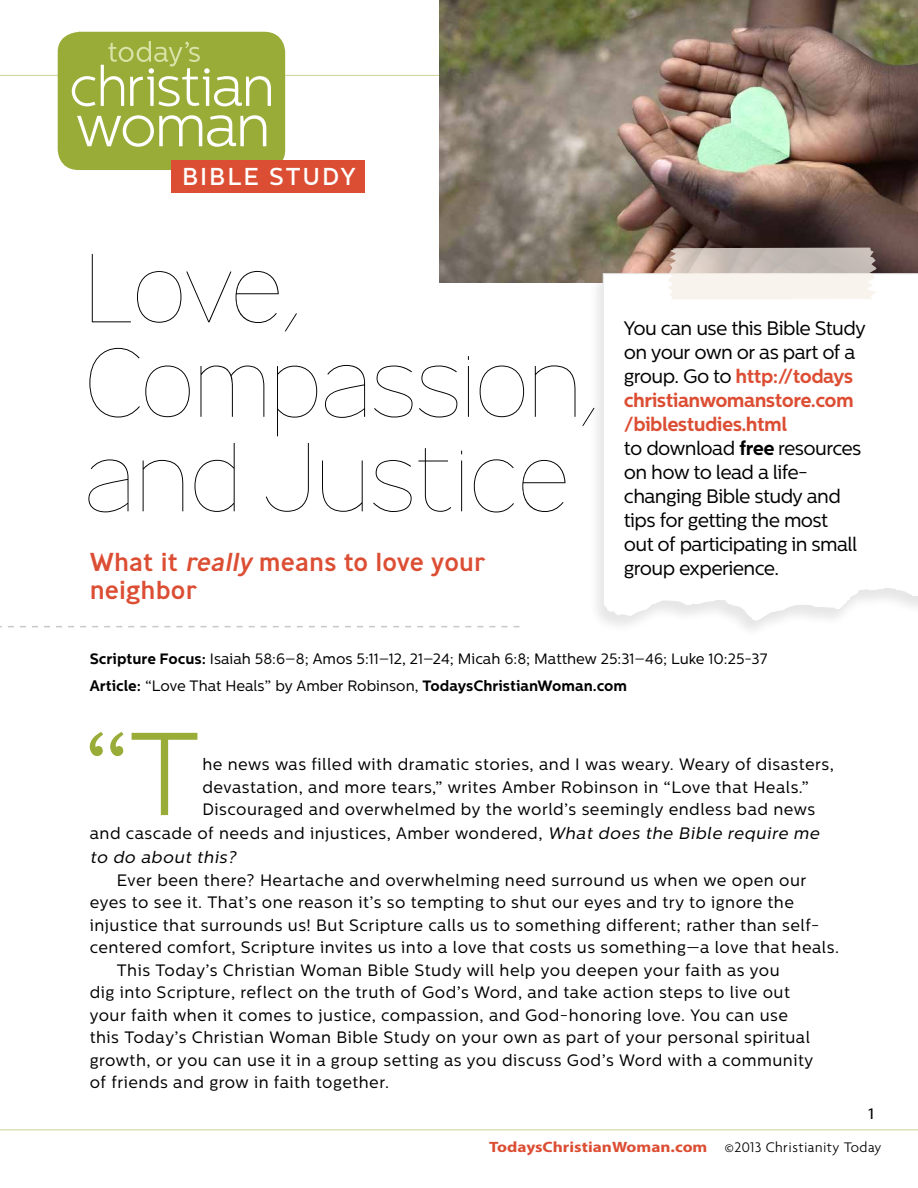
<style>
.page{position:relative;width:918px;height:1188px;background:#fff}
.page>*{position:absolute;margin:0;border:0;box-sizing:border-box;transform-origin:0 0}
.t1{font:300 117.45px "Centrale Sans";color:#98ac37}
.t2{font:100 97.5px/94.5px "Ministry";letter-spacing:-.02em;color:#000}
.t3{font:500 25.95px/28.5px "Ministry";letter-spacing:-.01em;color:#dc4e34;scale:1.04 1}
.t4{font:500 24.45px "Centrale Sans";letter-spacing:.08em;color:#fff}
.t5{font:19.5px/24px "Centrale Sans";letter-spacing:-.03em;color:#000}
.t6{font:16.5px/22.5px "Centrale Sans";letter-spacing:.03em;color:#000}
.t7{font:16.2px "Myriad Pro";color:#000;scale:1.11 1}
.t8{font:15px/26.8px "Centrale Sans";color:#000}
.t9{font:700 15px "Myriad Pro";color:#dc4e34;scale:1.15 1}
.s1{font-size:63.3px}
.s2{font-style:italic}
.s3{font-weight:700;color:#dc4e34}
.s4{font-weight:700}
.s5{font-family:"Agenda";font-weight:300;color:#000}
</style>
<div class="page">
<hr style="left:0;top:75px;width:918px;height:1px;background:#cdd395">
<hr style="left:0;top:1130px;width:918px;height:1px;background:#cdd395">
<svg style="left:58px;top:32px;width:227px;height:138px;background:#a5b751"></svg>
<img style="left:440px;top:0;width:478px;height:283px">
<div style="left:172px;top:160px;width:193px;height:33px;background:#dc4e34"></div>
<svg style="left:0;top:626px;width:519px;height:1px"></svg>
<div style="left:589px;top:272px;width:329px;height:367px;background:#000;opacity:.1"></div>
<svg style="left:603px;top:273px;width:315px;height:349px"></svg>
<svg style="left:668px;top:248px;width:209px;height:51px;background:#ded6d0"></svg>
<h3 class="t4" style="left:182px;top:163px;width:175px">BIBLE STUDY</h3>
<h2 class="t2" style="left:84px;top:244px;width:516px">Love<span class="s1">,<br></span>Compassion<span class="s1">, </span>and Justice</h2>
<h3 class="t3" style="left:90px;top:547px;width:382px">What it <span class="s2">really</span> means to love your neighbor</h3>
<p class="t5" style="left:624px;top:316px;width:243px">You can use this Bible Study on your own or as part of a group. Go to <span class="s3">http://todays christianwomanstore.com /biblestudies.html<br></span>to download <span class="s4">free</span> resources on how to lead a life&shy;changing Bible study and tips for getting the most<br>out of participating in small group experience.</p>
<p class="t8" style="left:90px;top:646px;width:679px"><span class="s4">Scripture Focus:</span> Isaiah 58:6–8; Amos 5:11–12, 21–24; Micah 6:8; Matthew 25:31–46; Luke 10:25-37<br><span class="s4">Article:</span> “Love That Heals” by Amber Robinson, <span class="s4">TodaysChristianWoman.com</span></p>
<h1 class="t1" style="left:82px;top:708px;width:119px">“T</h1>
<p class="t6" style="left:202px;top:753px;width:633px">he news was filled with dramatic stories, and I was weary. Weary of disasters, devastation, and more tears,” writes Amber Robinson in “Love that Heals.”<br>Discouraged and overwhelmed by the world’s seemingly endless bad news</p>
<p class="t6" style="left:90px;top:821px;width:734px;line-height:24px">and cascade of needs and injustices, Amber wondered, <span class="s2">What does the Bible require me to do about this?</span></p>
<p class="t6" style="left:117px;top:869px;width:691px">Ever been there? Heartache and overwhelming need surround us when we open our</p>
<p class="t6" style="left:90px;top:891px;width:706px">eyes to see it. That’s one reason it’s so tempting to shut our eyes and try to ignore the</p>
<p class="t6" style="left:90px;top:914px;width:731px">injustice that surrounds us! But Scripture calls us to something different; rather than self-</p>
<p class="t6" style="left:90px;top:936px;width:751px">centered comfort, Scripture invites us into a love that costs us something—a love that heals.</p>
<p class="t6" style="left:117px;top:959px;width:665px">This Today’s Christian Woman Bible Study will help you deepen your faith as you</p>
<p class="t6" style="left:90px;top:981px;width:702px">dig into Scripture, reflect on the truth of God’s Word, and take action steps to live out</p>
<p class="t6" style="left:90px;top:1004px;width:700px">your faith when it comes to justice, compassion, and God-honoring love. You can use</p>
<p class="t6" style="left:90px;top:1026px;width:722px">this Today’s Christian Woman Bible Study on your own as part of your personal spiritual</p>
<p class="t6" style="left:90px;top:1049px;width:725px">growth, or you can use it in a group setting as you discuss God’s Word with a community</p>
<p class="t6" style="left:90px;top:1071px;width:301px">of friends and grow in faith together.</p>
<p class="t7" style="left:867px;top:1103px;width:10px">1</p>
<p class="t9" style="left:489px;top:1137px;width:343px">TodaysChristianWoman.com <span class="s5">©2013 Christianity Today</span></p>
</div>
